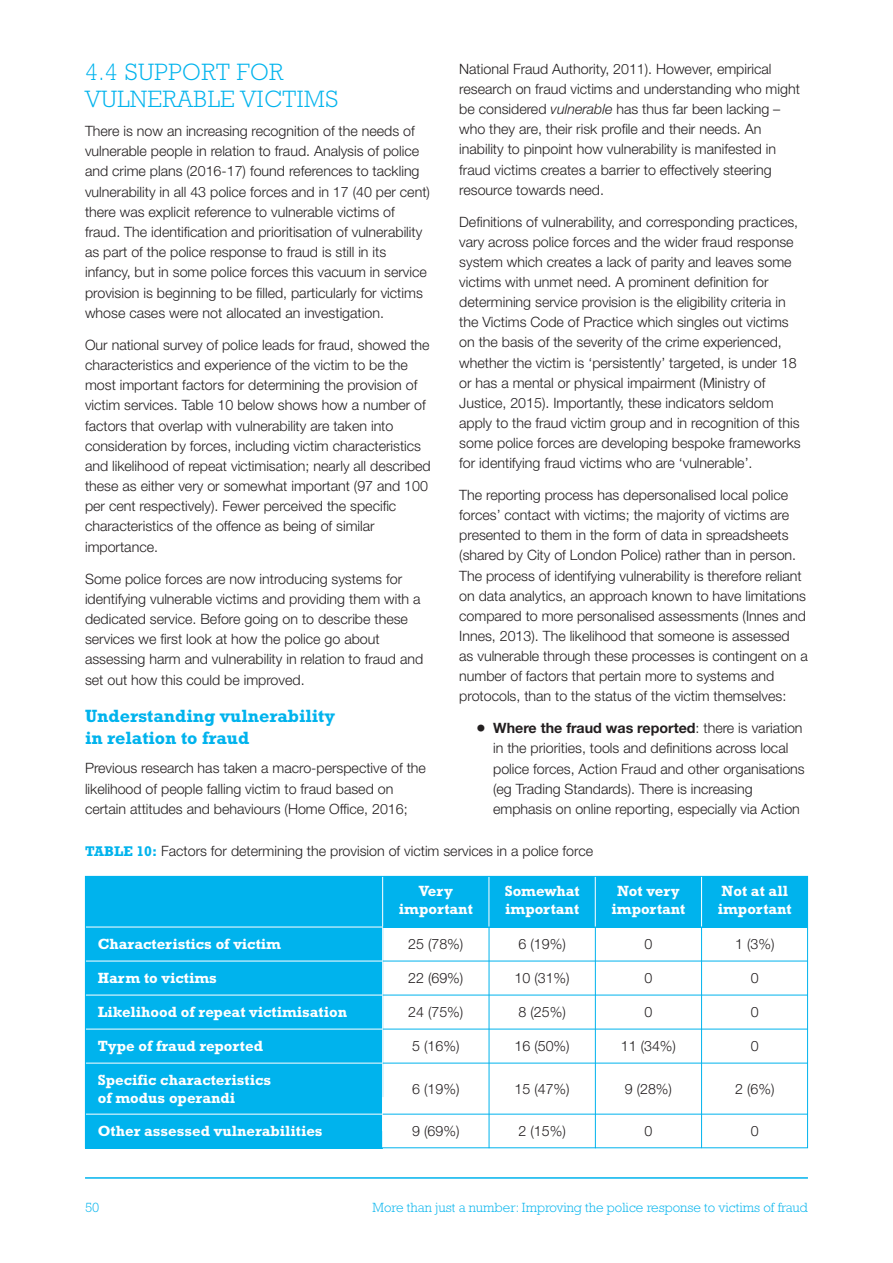
<style>
.page{position:relative;width:893px;height:1263px;background:#fff}
.page>*{position:absolute;margin:0;border:0;box-sizing:border-box;transform-origin:0 0}
.t1{font:300 24px/27px "Rockwell";letter-spacing:.025em;color:#00b3ed}
.t2{font:700 18px/22.5px "Rockwell";color:#00b3ed}
.t3{font:700 15px/18px "Rockwell";color:#fff}
.t4{font:300 14.25px/20.1px "Helvetica Neue";color:#231f20}
.t5{font:300 13.5px "Rockwell";color:#00b3ed}
.s1{font-style:italic}
.s2{font-size:19.5px}
.s3{font-weight:700}
.s4{font-family:"Rockwell";font-weight:700;color:#00b3ed}
</style>
<div class="page">
<hr style="left:85px;top:1177px;width:723px;height:2px;background:#00b3ed">
<div style="left:85px;top:876px;width:723px;height:51px;background:#00b3ed"></div>
<div style="left:85px;top:927px;width:298px;height:34px;background:#00b3ed"></div>
<div style="left:85px;top:961px;width:298px;height:34px;background:#00b3ed"></div>
<div style="left:85px;top:995px;width:298px;height:34px;background:#00b3ed"></div>
<div style="left:85px;top:1029px;width:298px;height:34px;background:#00b3ed"></div>
<div style="left:85px;top:1063px;width:298px;height:51px;background:#00b3ed"></div>
<hr style="left:489px;top:876px;width:1px;height:51px;background:#fff">
<hr style="left:595px;top:876px;width:1px;height:51px;background:#fff">
<hr style="left:701px;top:876px;width:1px;height:51px;background:#fff">
<div style="left:85px;top:1114px;width:298px;height:34px;background:#00b3ed"></div>
<hr style="left:489px;top:927px;width:1px;height:221px;background:#00b3ed">
<hr style="left:595px;top:927px;width:1px;height:221px;background:#00b3ed">
<hr style="left:701px;top:927px;width:1px;height:221px;background:#00b3ed">
<hr style="left:382px;top:876px;width:1px;height:272px;background:#fff">
<hr style="left:85px;top:961px;width:298px;height:1px;background:#fff">
<hr style="left:85px;top:995px;width:298px;height:1px;background:#fff">
<hr style="left:85px;top:1029px;width:298px;height:1px;background:#fff">
<hr style="left:85px;top:1063px;width:298px;height:1px;background:#fff">
<hr style="left:85px;top:1114px;width:298px;height:1px;background:#fff">
<hr style="left:383px;top:961px;width:425px;height:1px;background:#00b3ed">
<hr style="left:383px;top:995px;width:425px;height:1px;background:#00b3ed">
<hr style="left:383px;top:1029px;width:425px;height:1px;background:#00b3ed">
<hr style="left:383px;top:1063px;width:425px;height:1px;background:#00b3ed">
<hr style="left:383px;top:1114px;width:425px;height:1px;background:#00b3ed">
<hr style="left:85px;top:927px;width:298px;height:1px;background:#fff">
<hr style="left:383px;top:927px;width:425px;height:1px;background:#00b3ed">
<div style="left:85px;top:876px;width:723px;height:272px;border:1px solid #00b3ed"></div>
<h1 class="t1" style="left:85px;top:61px;width:255px">4.4 SUPPORT FOR<br>VULNERABLE VICTIMS</h1>
<p class="t4" style="left:85px;top:122px;width:346px">There is now an increasing recognition of the needs of vulnerable people in relation to fraud. Analysis of police and crime plans (2016-17) found references to tackling vulnerability in all 43 police forces and in 17 (40 per cent) there was explicit reference to vulnerable victims of fraud. The identification and prioritisation of vulnerability as part of the police response to fraud is still in its infancy, but in some police forces this vacuum in service provision is beginning to be filled, particularly for victims whose cases were not allocated an investigation.</p>
<p class="t4" style="left:85px;top:336px;width:347px">Our national survey of police leads for fraud, showed the characteristics and experience of the victim to be the most important factors for determining the provision of victim services. Table 10 below shows how a number of factors that overlap with vulnerability are taken into consideration by forces, including victim characteristics and likelihood of repeat victimisation; nearly all described these as either very or somewhat important (97 and 100 per cent respectively). Fewer perceived the specific characteristics of the offence as being of similar importance.</p>
<p class="t4" style="left:85px;top:570px;width:340px">Some police forces are now introducing systems for identifying vulnerable victims and providing them with a dedicated service. Before going on to describe these services we first look at how the police go about assessing harm and vulnerability in relation to fraud and set out how this could be improved.</p>
<p class="t2" style="left:85px;top:704px;width:252px">Understanding vulnerability in relation to fraud</p>
<p class="t4" style="left:85px;top:759px;width:342px">Previous research has taken a macro-perspective of the likelihood of people falling victim to fraud based on certain attitudes and behaviours (Home Office, 2016;</p>
<p class="t4" style="left:459px;top:60px;width:342px">National Fraud Authority, 2011). However, empirical research on fraud victims and understanding who might be considered <span class="s1">vulnerable</span> has thus far been lacking – who they are, their risk profile and their needs. An inability to pinpoint how vulnerability is manifested in fraud victims creates a barrier to effectively steering resource towards need.</p>
<p class="t4" style="left:459px;top:213px;width:343px">Definitions of vulnerability, and corresponding practices, vary across police forces and the wider fraud response system which creates a lack of parity and leaves some victims with unmet need. A prominent definition for determining service provision is the eligibility criteria in the Victims Code of Practice which singles out victims on the basis of the severity of the crime experienced, whether the victim is ‘persistently’ targeted, is under 18 or has a mental or physical impairment (Ministry of Justice, 2015). Importantly, these indicators seldom apply to the fraud victim group and in recognition of this some police forces are developing bespoke frameworks for identifying fraud victims who are ‘vulnerable’.</p>
<p class="t4" style="left:459px;top:486px;width:350px">The reporting process has depersonalised local police forces’ contact with victims; the majority of victims are presented to them in the form of data in spreadsheets (shared by City of London Police) rather than in person.<br>The process of identifying vulnerability is therefore reliant on data analytics, an approach known to have limitations compared to more personalised assessments (Innes and Innes, 2013). The likelihood that someone is assessed<br>as vulnerable through these processes is contingent on a number of factors that pertain more to systems and protocols, than to the status of the victim themselves:</p>
<p class="t4" style="left:493px;top:719px;width:313px;text-indent:-17px"><span class="s2">•</span> <span class="s3">Where the fraud was reported</span>: there is variation in the priorities, tools and definitions across local police forces, Action Fraud and other organisations (eg Trading Standards). There is increasing emphasis on online reporting, especially via Action</p>
<p class="t4" style="left:85px;top:843px;width:510px"><span class="s4">TABLE 10:</span> Factors for determining the provision of victim services in a police force</p>
<p class="t3" style="left:399px;top:882px;width:75px;text-align:center">Very important</p>
<p class="t3" style="left:505px;top:882px;width:76px">Somewhat important</p>
<p class="t3" style="left:611px;top:882px;width:75px;text-align:center">Not very important</p>
<p class="t3" style="left:718px;top:882px;width:75px">Not at all important</p>
<p class="t3" style="left:98px;top:935px;width:185px">Characteristics of victim</p>
<p class="t4" style="left:408px;top:935px;width:57px">25 (78%)</p>
<p class="t4" style="left:519px;top:935px;width:49px">6 (19%)</p>
<p class="t4" style="left:644px;top:935px;width:9px">0</p>
<p class="t4" style="left:735px;top:935px;width:41px">1 (3%)</p>
<p class="t3" style="left:98px;top:969px;width:121px">Harm to victims</p>
<p class="t4" style="left:408px;top:969px;width:57px">22 (69%)</p>
<p class="t4" style="left:515px;top:969px;width:57px">10 (31%)</p>
<p class="t4" style="left:644px;top:969px;width:9px">0</p>
<p class="t4" style="left:751px;top:969px;width:9px">0</p>
<p class="t3" style="left:98px;top:1003px;width:251px">Likelihood of repeat victimisation</p>
<p class="t4" style="left:408px;top:1003px;width:57px">24 (75%)</p>
<p class="t4" style="left:519px;top:1003px;width:49px">8 (25%)</p>
<p class="t4" style="left:644px;top:1003px;width:9px">0</p>
<p class="t4" style="left:751px;top:1003px;width:9px">0</p>
<p class="t3" style="left:98px;top:1037px;width:167px">Type of fraud reported</p>
<p class="t4" style="left:412px;top:1037px;width:49px">5 (16%)</p>
<p class="t4" style="left:515px;top:1037px;width:57px">16 (50%)</p>
<p class="t4" style="left:621px;top:1037px;width:57px">11 (34%)</p>
<p class="t4" style="left:751px;top:1037px;width:9px">0</p>
<p class="t3" style="left:98px;top:1070px;width:175px">Specific characteristics of modus operandi</p>
<p class="t4" style="left:412px;top:1080px;width:49px">6 (19%)</p>
<p class="t4" style="left:515px;top:1080px;width:57px">15 (47%)</p>
<p class="t4" style="left:625px;top:1080px;width:49px">9 (28%)</p>
<p class="t4" style="left:735px;top:1080px;width:41px">2 (6%)</p>
<p class="t3" style="left:98px;top:1122px;width:226px">Other assessed vulnerabilities</p>
<p class="t4" style="left:412px;top:1122px;width:49px">9 (69%)</p>
<p class="t4" style="left:519px;top:1122px;width:49px">2 (15%)</p>
<p class="t4" style="left:644px;top:1122px;width:9px">0</p>
<p class="t4" style="left:751px;top:1122px;width:9px">0</p>
<p class="t5" style="left:85px;top:1202px;width:16px">50</p>
<p class="t5" style="left:373px;top:1202px;width:437px">More than just a number: Improving the police response to victims of fraud</p>
</div>
